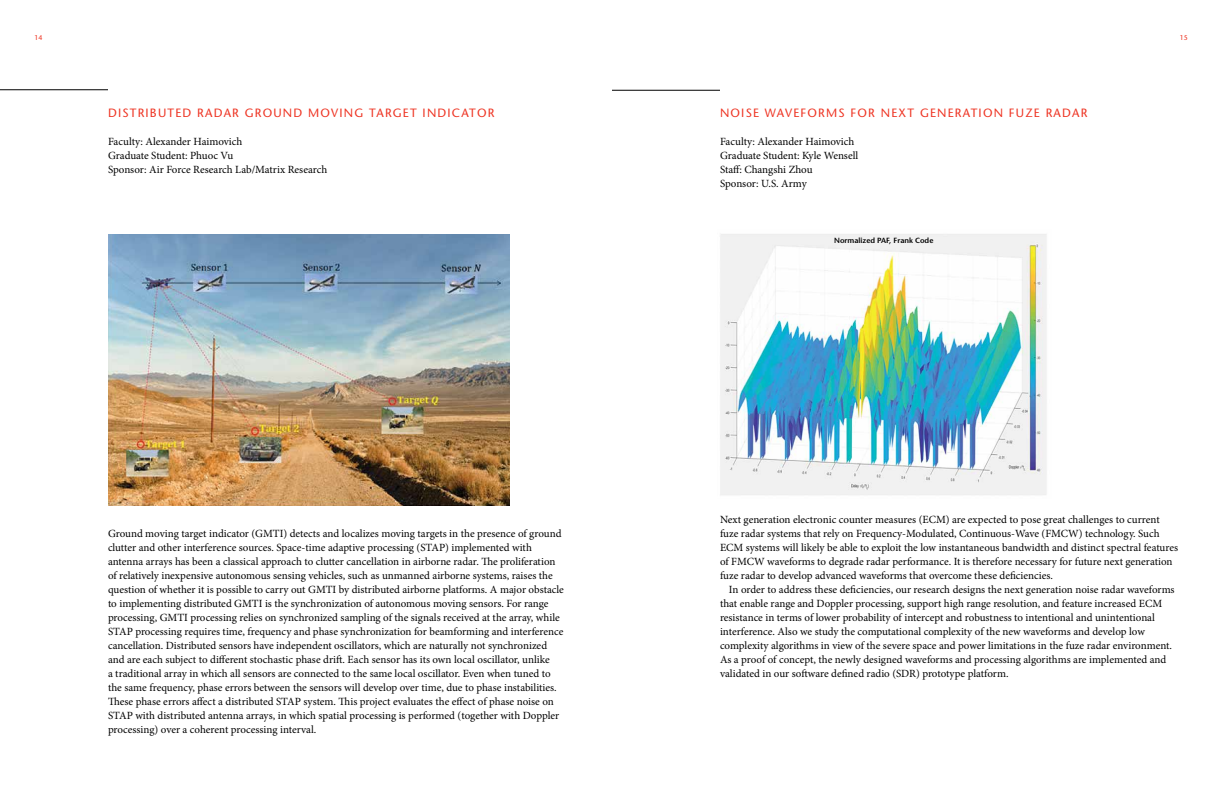
<style>
.page{position:relative;width:1224px;height:792px;background:#fff}
.page>*{position:absolute;margin:0;border:0;box-sizing:border-box;transform-origin:0 0}
.t1{font:500 12px "Stone Sans Std";letter-spacing:.1em;color:#ee3524}
.t2{font:11px/14px "Minion Pro";color:#000}
.t3{font:600 7.5px "Stone Sans Std";color:#000}
.t4{font:500 7px "Stone Sans Std";color:#ee3524}
</style>
<div class="page">
<hr style="left:612px;top:90px;width:108px;height:1px;background:#000">
<hr style="left:0;top:90px;width:108px;height:1px;background:#000">
<img style="left:108px;top:234px;width:402px;height:271px">
<img style="left:720px;top:234px;width:327px;height:261px">
<p class="t4" style="left:35px;top:34px;width:10px">14</p>
<p class="t4" style="left:1180px;top:34px;width:10px">15</p>
<p class="t1" style="left:108px;top:106px;width:388px">DISTRIBUTED RADAR GROUND MOVING TARGET INDICATOR</p>
<p class="t2" style="left:108px;top:135px;width:221px">Faculty: Alexander Haimovich<br>Graduate Student: Phuoc Vu<br>Sponsor: Air Force Research Lab/Matrix Research</p>
<p class="t2" style="left:108px;top:527px;width:457px">Ground moving target indicator (GMTI) detects and localizes moving targets in the presence of ground clutter and other interference sources. Space-time adaptive processing (STAP) implemented with antenna arrays has been a classical approach to clutter cancellation in airborne radar. The proliferation of relatively inexpensive autonomous sensing vehicles, such as unmanned airborne systems, raises the question of whether it is possible to carry out GMTI by distributed airborne platforms. A major obstacle to implementing distributed GMTI is the synchronization of autonomous moving sensors. For range processing, GMTI processing relies on synchronized sampling of the signals received at the array, while STAP processing requires time, frequency and phase synchronization for beamforming and interference cancellation. Distributed sensors have independent oscillators, which are naturally not synchronized and are each subject to different stochastic phase drift. Each sensor has its own local oscillator, unlike<br>a traditional array in which all sensors are connected to the same local oscillator. Even when tuned to the same frequency, phase errors between the sensors will develop over time, due to phase instabilities.<br>These phase errors affect a distributed STAP system. This project evaluates the effect of phase noise on STAP with distributed antenna arrays, in which spatial processing is performed (together with Doppler processing) over a coherent processing interval.</p>
<p class="t1" style="left:720px;top:106px;width:369px">NOISE WAVEFORMS FOR NEXT GENERATION FUZE RADAR</p>
<p class="t2" style="left:720px;top:135px;width:140px">Faculty: Alexander Haimovich<br>Graduate Student: Kyle Wensell<br>Staff: Changshi Zhou<br>Sponsor: U.S. Army</p>
<p class="t3" style="left:834px;top:236px;width:101px">Normalized PAF, Frank Code</p>
<p class="t2" style="left:720px;top:513px;width:460px">Next generation electronic counter measures (ECM) are expected to pose great challenges to current fuze radar systems that rely on Frequency-Modulated, Continuous-Wave (FMCW) technology. Such ECM systems will likely be able to exploit the low instantaneous bandwidth and distinct spectral features of FMCW waveforms to degrade radar performance. It is therefore necessary for future next generation fuze radar to develop advanced waveforms that overcome these deficiencies.</p>
<p class="t2" style="left:720px;top:583px;width:456px;text-indent:9px">In order to address these deficiencies, our research designs the next generation noise radar waveforms that enable range and Doppler processing, support high range resolution, and feature increased ECM resistance in terms of lower probability of intercept and robustness to intentional and unintentional interference. Also we study the computational complexity of the new waveforms and develop low complexity algorithms in view of the severe space and power limitations in the fuze radar environment.<br>As a proof of concept, the newly designed waveforms and processing algorithms are implemented and validated in our software defined radio (SDR) prototype platform.</p>
</div>
